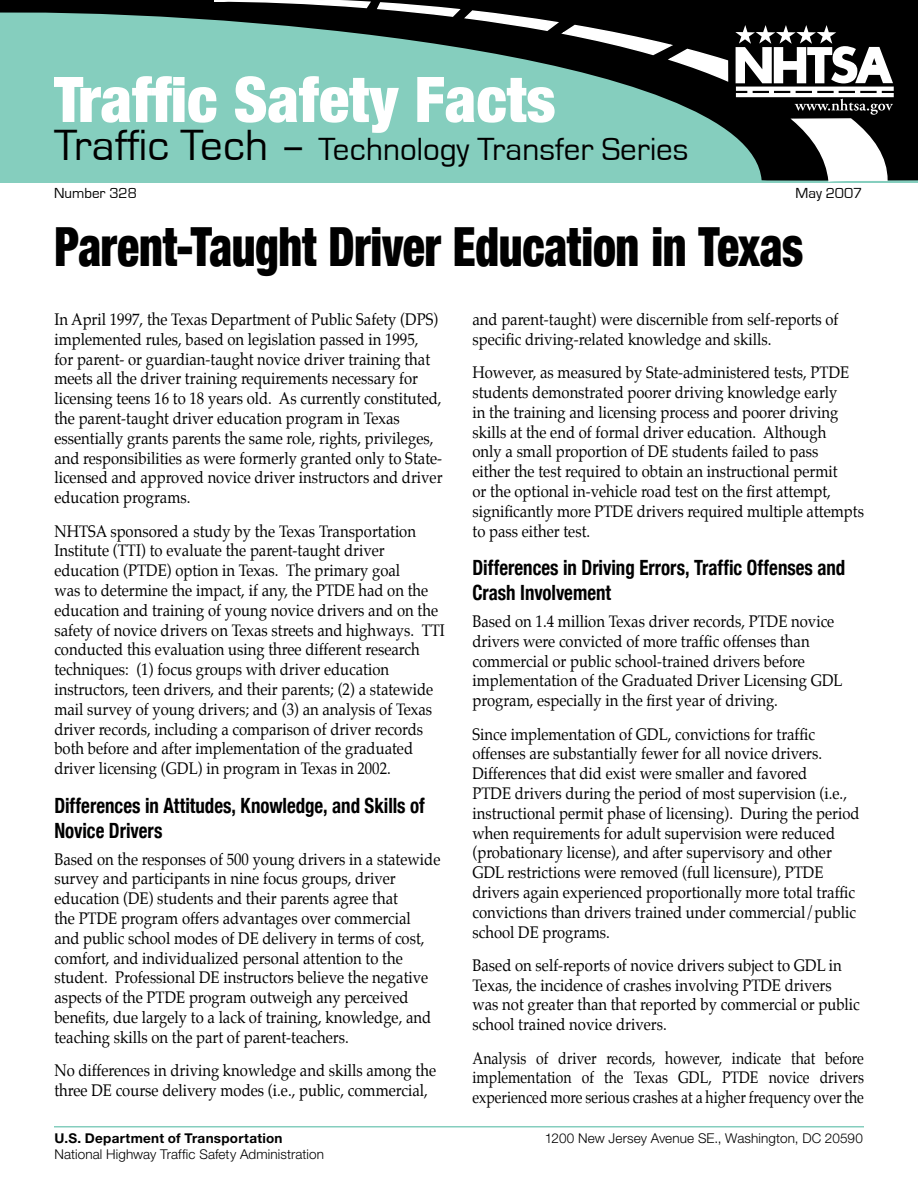
<style>
.page{position:relative;width:918px;height:1188px;background:#fff}
.page>*{position:absolute;margin:0;border:0;box-sizing:border-box;transform-origin:0 0}
.t1{font:900 condensed 63px "Helvetica Neue";color:#fff}
.t2{font:900 condensed 54px "Helvetica Neue";letter-spacing:-.01em;color:#000;scale:.85 1}
.t3{font:33px "Eurostile";color:#000}
.t4{font:700 condensed 21px/25.2px "Helvetica Neue";color:#000;scale:.9 1}
.t5{font:16.5px/19.8px "Palatino";color:#000;scale:.9 1}
.t6{font:16.5px/19.8px "Palatino";color:#000;text-align:justify;scale:.85 1}
.t7{font:15px "Eurostile";color:#000}
.t8{font:300 13.5px "Helvetica Neue";letter-spacing:.01em;color:#000}
.t9{font:700 13.5px "Helvetica Neue";letter-spacing:.02em;color:#000}
.s1{font-size:45px}
</style>
<div class="page">
<svg style="left:0;top:0;width:918px;height:181px;background:#71b0a2"></svg>
<svg style="left:165px;top:0;width:564px;height:83px;background:#4c6a63"></svg>
<svg style="left:735px;top:25px;width:159px;height:158px"></svg>
<hr style="left:54px;top:1126px;width:810px;height:2px;background:#85cebe">
<h1 class="t1" style="left:54px;top:61px;width:503px">Traffic Safety Facts</h1>
<h3 class="t3" style="left:54px;top:132px;width:636px"><span class="s1">Traffic Tech –</span> Technology Transfer Series</h3>
<p class="t7" style="left:54px;top:185px;width:84px">Number 328</p>
<p class="t7" style="left:796px;top:185px;width:68px">May 2007</p>
<h2 class="t2" style="left:54px;top:214px;width:883px">Parent-Taught Driver Education in Texas</h2>
<p class="t5" style="left:54px;top:311px;width:433px">In April 1997, the Texas Department of Public Safety (DPS) implemented rules, based on legislation passed in 1995,<br>for parent- or guardian-taught novice driver training that meets all the driver training requirements necessary for licensing teens 16 to 18 years old. As currently constituted, the parent-taught driver education program in Texas essentially grants parents the same role, rights, privileges, and responsibilities as were formerly granted only to State&shy;licensed and approved novice driver instructors and driver education programs.</p>
<p class="t5" style="left:54px;top:522px;width:435px">NHTSA sponsored a study by the Texas Transportation Institute (TTI) to evaluate the parent-taught driver education (PTDE) option in Texas. The primary goal<br>was to determine the impact, if any, the PTDE had on the education and training of young novice drivers and on the safety of novice drivers on Texas streets and highways. TTI conducted this evaluation using three different research techniques: (1) focus groups with driver education instructors, teen drivers, and their parents; (2) a statewide mail survey of young drivers; and (3) an analysis of Texas driver records, including a comparison of driver records both before and after implementation of the graduated driver licensing (GDL) in program in Texas in 2002.</p>
<p class="t4" style="left:54px;top:793px;width:413px">Differences in Attitudes, Knowledge, and Skills of<br>Novice Drivers</p>
<p class="t5" style="left:54px;top:850px;width:431px">Based on the responses of 500 young drivers in a statewide survey and participants in nine focus groups, driver education (DE) students and their parents agree that<br>the PTDE program offers advantages over commercial<br>and public school modes of DE delivery in terms of cost, comfort, and individualized personal attention to the student. Professional DE instructors believe the negative aspects of the PTDE program outweigh any perceived benefits, due largely to a lack of training, knowledge, and teaching skills on the part of parent-teachers.</p>
<p class="t5" style="left:54px;top:1062px;width:426px">No differences in driving knowledge and skills among the three DE course delivery modes (i.e., public, commercial,</p>
<p class="t5" style="left:472px;top:311px;width:408px">and parent-taught) were discernible from self-reports of specific driving-related knowledge and skills.</p>
<p class="t5" style="left:472px;top:364px;width:436px">However, as measured by State-administered tests, PTDE students demonstrated poorer driving knowledge early<br>in the training and licensing process and poorer driving skills at the end of formal driver education. Although<br>only a small proportion of DE students failed to pass<br>either the test required to obtain an instructional permit<br>or the optional in-vehicle road test on the first attempt, significantly more PTDE drivers required multiple attempts to pass either test.</p>
<p class="t4" style="left:472px;top:555px;width:416px">Differences in Driving Errors, Traffic Offenses and<br>Crash Involvement</p>
<p class="t5" style="left:472px;top:613px;width:413px">Based on 1.4 million Texas driver records, PTDE novice drivers were convicted of more traffic offenses than commercial or public school-trained drivers before implementation of the Graduated Driver Licensing GDL program, especially in the first year of driving.</p>
<p class="t5" style="left:472px;top:725px;width:432px">Since implementation of GDL, convictions for traffic offenses are substantially fewer for all novice drivers.<br>Differences that did exist were smaller and favored<br>PTDE drivers during the period of most supervision (i.e., instructional permit phase of licensing). During the period when requirements for adult supervision were reduced (probationary license), and after supervisory and other GDL restrictions were removed (full licensure), PTDE drivers again experienced proportionally more total traffic convictions than drivers trained under commercial/public school DE programs.</p>
<p class="t5" style="left:472px;top:957px;width:432px">Based on self-reports of novice drivers subject to GDL in Texas, the incidence of crashes involving PTDE drivers was not greater than that reported by commercial or public school trained novice drivers.</p>
<p class="t6" style="left:472px;top:1049px;width:462px">Analysis of driver records, however, indicate that before implementation of the Texas GDL, PTDE novice drivers experienced more serious crashes at a higher frequency over the</p>
<p class="t9" style="left:54px;top:1129px;width:230px">U.S. Department of Transportation</p>
<p class="t8" style="left:545px;top:1130px;width:319px">1200 New Jersey Avenue SE., Washington, DC 20590</p>
<p class="t8" style="left:54px;top:1146px;width:271px">National Highway Traffic Safety Administration</p>
</div>
